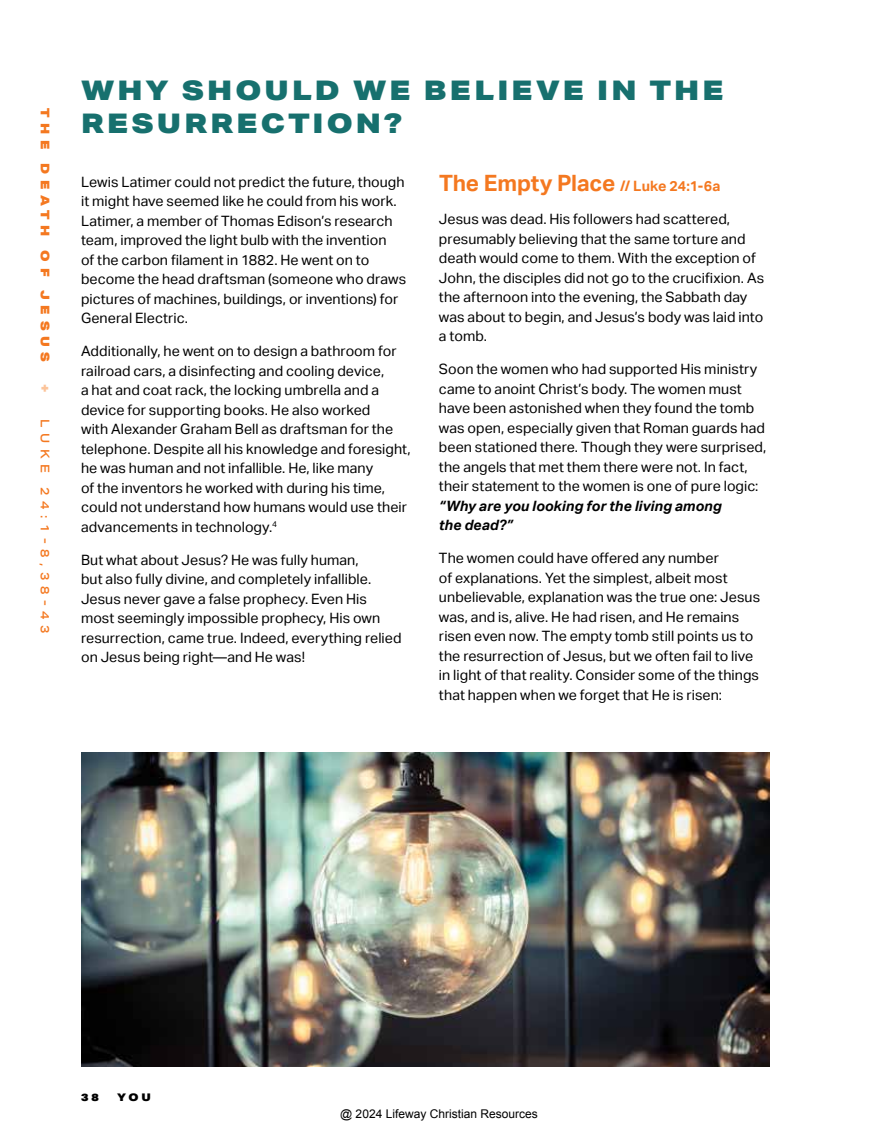
<style>
.page{position:relative;width:878px;height:1148px;background:#fff}
.page>*{position:absolute;margin:0;border:0;box-sizing:border-box;transform-origin:0 0}
.t1{font:900 27px/33px "Aktiv Grotesk Ex";letter-spacing:.115em;color:#17706e}
.t2{font:700 22.5px "Aktiv Grotesk";letter-spacing:-.005em;color:#f47820}
.t3{font:14.25px/19.5px "Aktiv Grotesk";letter-spacing:.005em;color:#000}
.t4{font:italic 700 14.25px/19.5px "Aktiv Grotesk";letter-spacing:.005em;color:#000}
.t5{font:12px "Arial";color:#000}
.t6{font:500 12px "Aktiv Grotesk Ex";letter-spacing:.46em;color:#f47820}
.t7{font:900 12px "Aktiv Grotesk Ex";color:#f47820}
.t8{font:900 12px "Aktiv Grotesk Ex";color:#fcc49a}
.t9{font:900 10.5px "Aktiv Grotesk Ex";color:#000}
.s1{font-size:14.25px}
</style>
<div class="page">
<img style="left:81px;top:752px;width:689px;height:314px">
<p class="t7" style="left:53px;top:108px;width:41px;rotate:90deg">T he</p>
<p class="t7" style="left:53px;top:163px;width:43px;rotate:90deg">D eath</p>
<p class="t7" style="left:53px;top:250px;width:26px;rotate:90deg">O f</p>
<p class="t7" style="left:53px;top:290px;width:41px;rotate:90deg">J esus</p>
<p class="t8" style="left:53px;top:384px;width:10px;rotate:90deg">+</p>
<p class="t6" style="left:52px;top:419px;width:215px;rotate:90deg">Luke 24:1-8,38-43</p>
<h1 class="t1" style="left:81px;top:73px;width:644px">WHY SHOULD WE BELIEVE IN THE<br>RESURRECTION?</h1>
<p class="t3" style="left:81px;top:172px;width:326px">Lewis Latimer could not predict the future, though it might have seemed like he could from his work.<br>Latimer, a member of Thomas Edison’s research team, improved the light bulb with the invention<br>of the carbon filament in 1882. He went on to become the head draftsman (someone who draws pictures of machines, buildings, or inventions) for General Electric.</p>
<p class="t3" style="left:81px;top:341px;width:331px">Additionally, he went on to design a bathroom for railroad cars, a disinfecting and cooling device,<br>a hat and coat rack, the locking umbrella and a device for supporting books. He also worked<br>with Alexander Graham Bell as draftsman for the telephone. Despite all his knowledge and foresight, he was human and not infallible. He, like many<br>of the inventors he worked with during his time, could not understand how humans would use their advancements in technology.<sup>4</sup></p>
<p class="t3" style="left:81px;top:550px;width:322px">But what about Jesus? He was fully human,<br>but also fully divine, and completely infallible.<br>Jesus never gave a false prophecy. Even His most seemingly impossible prophecy, His own resurrection, came true. Indeed, everything relied on Jesus being right—and He was!</p>
<h2 class="t2" style="left:439px;top:170px;width:283px">The Empty Place <span class="s1">// Luke 24:1-6a</span></h2>
<p class="t3" style="left:439px;top:209px;width:326px">Jesus was dead. His followers had scattered, presumably believing that the same torture and death would come to them. With the exception of John, the disciples did not go to the crucifixion. As the afternoon into the evening, the Sabbath day was about to begin, and Jesus’s body was laid into a tomb.</p>
<p class="t3" style="left:439px;top:359px;width:329px">Soon the women who had supported His ministry came to anoint Christ’s body. The women must have been astonished when they found the tomb was open, especially given that Roman guards had been stationed there. Though they were surprised, the angels that met them there were not. In fact, their statement to the women is one of pure logic:</p>
<p class="t4" style="left:439px;top:496px;width:284px">“Why are you looking for the living among the dead?”</p>
<p class="t3" style="left:439px;top:548px;width:322px">The women could have offered any number<br>of explanations. Yet the simplest, albeit most unbelievable, explanation was the true one: Jesus was, and is, alive. He had risen, and He remains risen even now. The empty tomb still points us to the resurrection of Jesus, but we often fail to live in light of that reality. Consider some of the things that happen when we forget that He is risen:</p>
<p class="t9" style="left:81px;top:1090px;width:19px">3 8</p>
<p class="t9" style="left:117px;top:1090px;width:35px">YOU</p>
<p class="t5" style="left:340px;top:1106px;width:199px">@ 2024 Lifeway Christian Resources</p>
</div>
